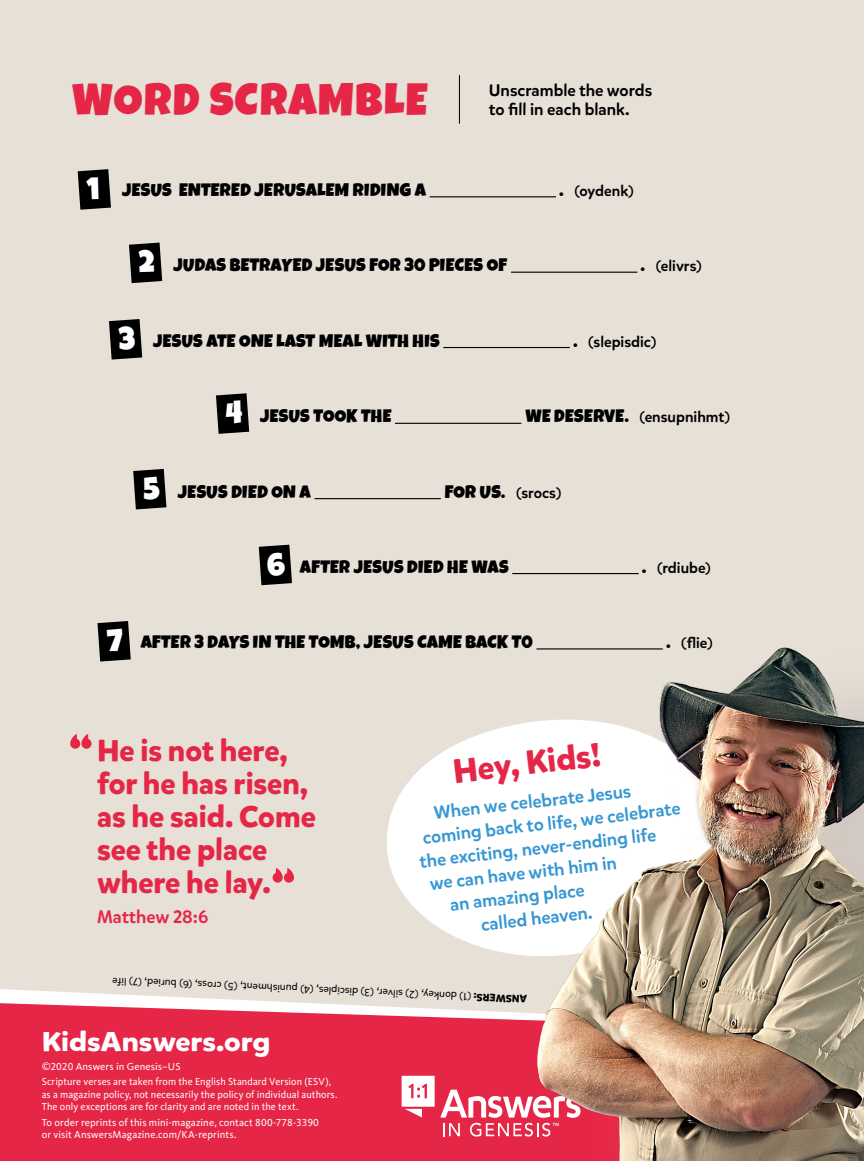
<style>
.page{position:relative;width:864px;height:1161px;background:#fff}
.page>*{position:absolute;margin:0;border:0;box-sizing:border-box;transform-origin:0 0}
.t1{font:45px "Luckiest Guy";letter-spacing:.03em;color:#e62647}
.t2{font:700 33px "Mikado";color:#e62647}
.t3{font:700 30px/33px "Mikado";color:#e62647}
.t4{font:700 27px "Mikado";color:#fff;scale:1.1 1}
.t5{font:18px "Luckiest Guy";letter-spacing:.02em;color:#000}
.t6{font:500 18px "Mikado";color:#3897d3}
.t7{font:500 18px "Mikado";color:#e62647}
.t8{font:500 16.5px "Mikado";color:#000}
.t9{font:500 15px "Mikado";color:#000}
.t10{font:10.5px/12.6px "Kievit OT";letter-spacing:.01em;color:#fff}
.t11{font:10.5px "Mikado";color:#000}
.s1{font-family:"Luckiest Guy";font-weight:400;font-size:18px}
.s2{font-weight:700}
</style>
<div class="page">
<div style="left:0;top:1003px;width:360px;height:158px;background:#e62647"></div>
<img style="left:360px;top:594px;width:504px;height:567px">
<hr style="left:443px;top:347px;width:127px;height:1px;background:#000">
<hr style="left:430px;top:196px;width:126px;height:1px;background:#000">
<hr style="left:511px;top:272px;width:126px;height:1px;background:#000">
<hr style="left:395px;top:423px;width:126px;height:1px;background:#000">
<hr style="left:314px;top:498px;width:127px;height:1px;background:#000">
<hr style="left:512px;top:573px;width:127px;height:1px;background:#000">
<hr style="left:536px;top:648px;width:127px;height:2px;background:#000">
<svg style="left:70px;top:734px;width:22px;height:15px"></svg>
<svg style="left:273px;top:868px;width:21px;height:15px"></svg>
<hr style="left:459px;top:75px;width:1px;height:49px;background:#000">
<svg style="left:78px;top:169px;width:33px;height:41px"></svg>
<svg style="left:129px;top:243px;width:33px;height:40px"></svg>
<svg style="left:109px;top:319px;width:33px;height:41px"></svg>
<svg style="left:216px;top:393px;width:33px;height:41px"></svg>
<svg style="left:133px;top:469px;width:33px;height:40px"></svg>
<svg style="left:259px;top:545px;width:33px;height:40px"></svg>
<svg style="left:98px;top:621px;width:33px;height:41px"></svg>
<h1 class="t1" style="left:72px;top:70px;width:357px">WORD SCRAMBLE</h1>
<h3 class="t8" style="left:489px;top:80px;width:165px">Unscramble the words</h3>
<h3 class="t8" style="left:489px;top:100px;width:142px">to fill in each blank.</h3>
<h3 class="t5" style="left:122px;top:178px;width:305px">JESUS ENTERED JERUSALEM RIDING A</h3>
<h3 class="t9" style="left:560px;top:181px;width:76px"><span class="s1">.</span> (oydenk)</h3>
<h3 class="t5" style="left:173px;top:253px;width:335px">JUDAS BETRAYED JESUS FOR 30 PIECES OF</h3>
<h3 class="t9" style="left:641px;top:257px;width:62px"><span class="s1">.</span> (elivrs)</h3>
<h3 class="t5" style="left:153px;top:329px;width:288px">JESUS ATE ONE LAST MEAL WITH HIS</h3>
<h3 class="t9" style="left:573px;top:332px;width:85px"><span class="s1">.</span> (slepisdic)</h3>
<h3 class="t5" style="left:260px;top:404px;width:133px">JESUS TOOK THE</h3>
<h3 class="t9" style="left:525px;top:408px;width:206px"><span class="s1">WE DESERVE.</span> (ensupnihmt)</h3>
<h3 class="t5" style="left:178px;top:480px;width:134px">JESUS DIED ON A</h3>
<h3 class="t9" style="left:445px;top:483px;width:118px"><span class="s1">FOR US.</span> (srocs)</h3>
<h3 class="t5" style="left:300px;top:555px;width:210px">AFTER JESUS DIED HE WAS</h3>
<h3 class="t9" style="left:642px;top:558px;width:70px"><span class="s1">.</span> (rdiube)</h3>
<h3 class="t5" style="left:141px;top:630px;width:394px">AFTER 3 DAYS IN THE TOMB, JESUS CAME BACK T0</h3>
<h3 class="t9" style="left:666px;top:634px;width:48px"><span class="s1">.</span> (flie)</h3>
<h3 class="t3" style="left:97px;top:734px;width:220px">He is not here, for he has risen, as he said. Come see the place where he lay.</h3>
<h3 class="t7" style="left:97px;top:905px;width:113px">Matthew 28:6</h3>
<h2 class="t2" style="left:451px;top:751px;width:150px;rotate:-7deg">Hey, Kids!</h2>
<h3 class="t6" style="left:432px;top:801px;width:200px;rotate:-6deg">When we celebrate Jesus</h3>
<h3 class="t6" style="left:422px;top:825px;width:261px;rotate:-6deg">coming back to life, we celebrate</h3>
<h3 class="t6" style="left:418px;top:849px;width:240px;rotate:-6deg">the exciting, never-ending life</h3>
<h3 class="t6" style="left:428px;top:872px;width:190px;rotate:-6deg">we can have with him in</h3>
<h3 class="t6" style="left:449px;top:893px;width:137px;rotate:-6deg">an amazing place</h3>
<h3 class="t6" style="left:480px;top:913px;width:114px;rotate:-6deg">called heaven.</h3>
<p class="t11" style="left:527px;top:1003px;width:417px;rotate:-178deg"><sup>ANSWERS</sup><span class="s2">:</span> (1) donkey, (2) silver, (3) disciples, (4) punishment, (5) cross, (6) buried, (7) life</p>
<h3 class="t4" style="left:42px;top:1025px;width:210px">KidsAnswers.org</h3>
<p class="t10" style="left:42px;top:1059px;width:291px;line-height:15.3px">©2020 Answers in Genesis–US<br>Scripture verses are taken from the English Standard Version (ESV),</p>
<p class="t10" style="left:42px;top:1088px;width:297px">as a magazine policy, not necessarily the policy of individual authors.<br>The only exceptions are for clarity and are noted in the text.</p>
<p class="t10" style="left:42px;top:1116px;width:279px">To order reprints of this mini-magazine, contact 800-778-3390 or visit AnswersMagazine.com/KA-reprints.</p>
</div>
